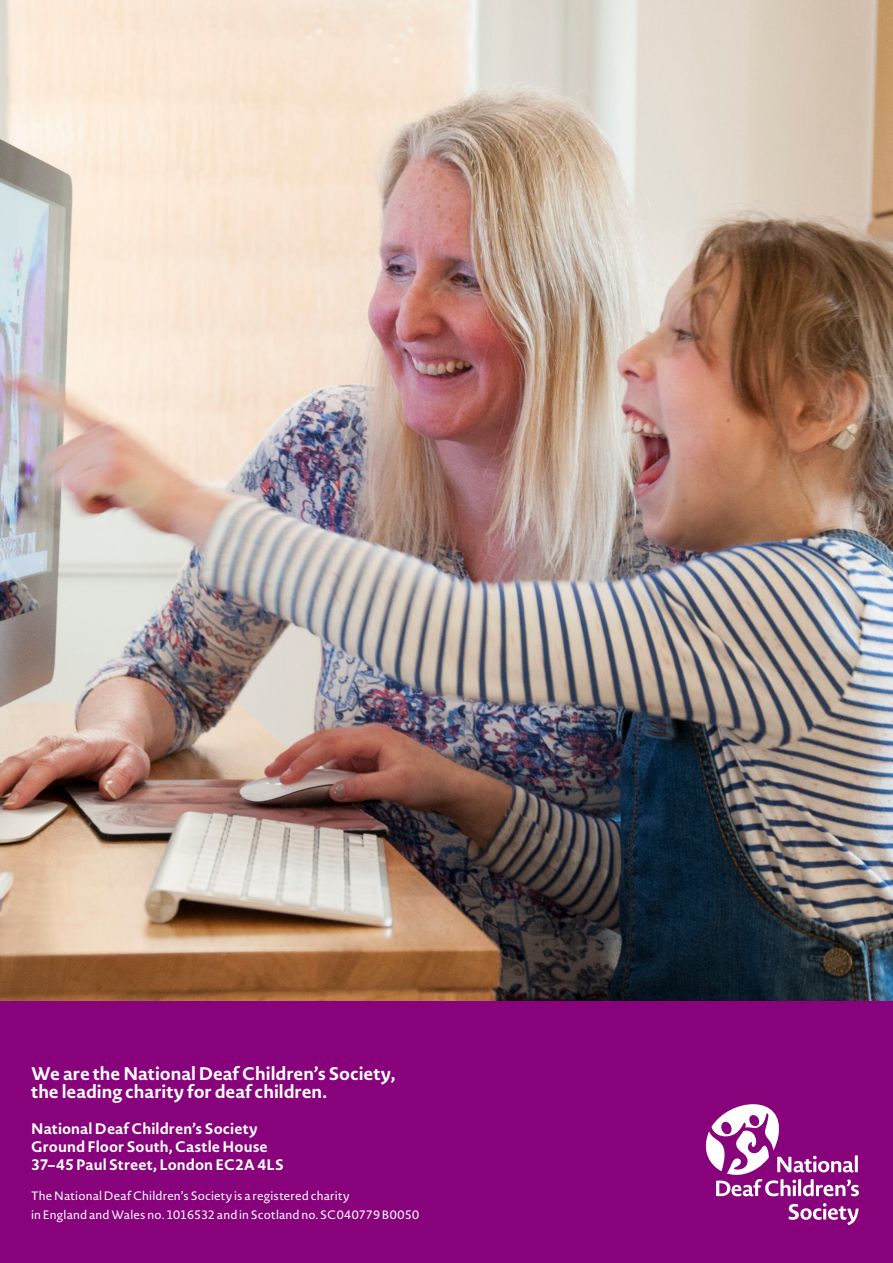
<style>
.page{position:relative;width:893px;height:1263px;background:#fff}
.page>*{position:absolute;margin:0;border:0;box-sizing:border-box;transform-origin:0 0}
.Body_11_5_14{font:700 18px/18px "Novel Sans Pro";color:#fff}
.Body_11_5_14-2{font:700 15px/18px "Novel Sans Pro";letter-spacing:.005em;color:#fff}
.Body_11_5_14-3{font:12px "Novel Sans Pro";letter-spacing:.015em;color:#fff}
</style>
<div class="page">
<img style="left:0;top:0;width:893px;height:1001px">
<div style="left:0;top:1001px;width:893px;height:262px;background:#87027b"></div>
<svg style="left:706px;top:1104px;width:153px;height:92px"></svg>
<svg style="left:789px;top:1203px;width:70px;height:22px"></svg>
<p class="Body_11_5_14" style="left:31px;top:1064px;width:366px">We are the National Deaf Children’s Society, the leading charity for deaf children.</p>
<p class="Body_11_5_14-2" style="left:31px;top:1119px;width:254px">National Deaf Children’s Society<br>Ground Floor South, Castle House<br>37–45 Paul Street, London EC2A 4LS</p>
<p class="Body_11_5_14-3" style="left:31px;top:1187px;width:320px">The National Deaf Children’s Society is a registered charity</p>
<p class="Body_11_5_14-3" style="left:31px;top:1206px;width:389px">in England and Wales no. 1016532 and in Scotland no. SC040779 B0050</p>
</div>
